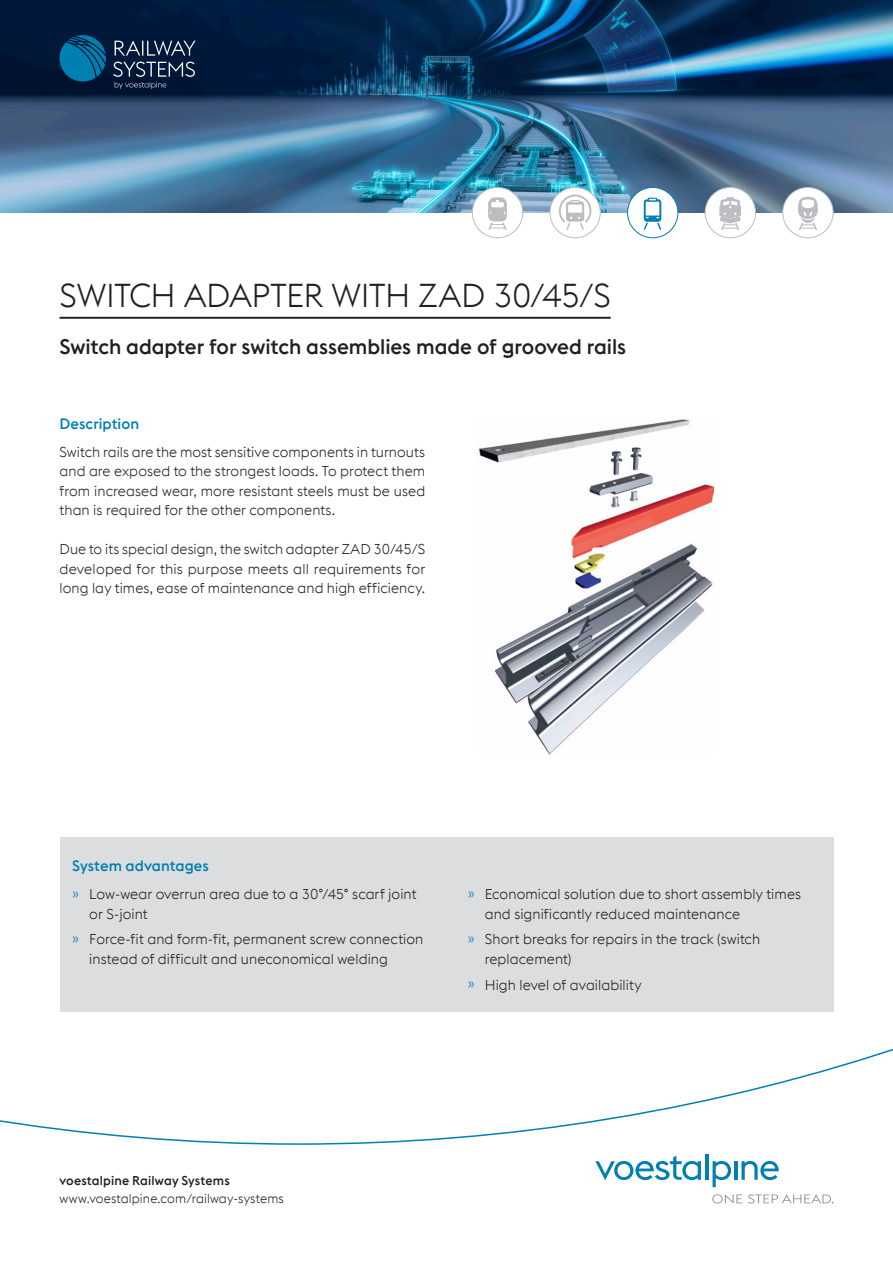
<style>
.page{position:relative;width:893px;height:1263px;background:#fff}
.page>*{position:absolute;margin:0;border:0;box-sizing:border-box;transform-origin:0 0}
.HL-1-schwarz{font:300 33px "voestalpine";letter-spacing:-.01em;color:#231f20}
.Sub-HL-1{font:500 21px "voestalpine";letter-spacing:-.005em;color:#231f20}
.Sub-HL-2-boe{font:500 15px "voestalpine";letter-spacing:.005em;color:#007fb1}
.Copy{font:300 14.25px/19.5px "voestalpine";letter-spacing:.005em;color:#231f20}
.t1{font:300 12.75px "voestalpine";letter-spacing:.01em;color:#231f20}
.t2{font:500 12.75px "voestalpine";letter-spacing:.01em;color:#231f20}
.s1{color:#007fb1}
</style>
<div class="page">
<svg style="left:0;top:1048px;width:893px;height:97px"></svg>
<svg style="left:595px;top:1156px;width:106px;height:24px"></svg>
<hr style="left:705px;top:1154px;width:3px;height:26px;background:#007fb1">
<svg style="left:713px;top:1161px;width:18px;height:26px"></svg>
<hr style="left:734px;top:1161px;width:3px;height:19px;background:#007fb1">
<svg style="left:741px;top:1161px;width:38px;height:19px"></svg>
<svg style="left:712px;top:1194px;width:30px;height:9px"></svg>
<svg style="left:748px;top:1194px;width:85px;height:9px"></svg>
<img style="left:0;top:0;width:893px;height:213px">
<svg style="left:59px;top:34px;width:47px;height:48px;background:#005985"></svg>
<svg style="left:115px;top:41px;width:81px;height:15px"></svg>
<svg style="left:113px;top:62px;width:82px;height:27px;background:#273954"></svg>
<div style="left:60px;top:838px;width:773px;height:174px;background:#dcdddf"></div>
<hr style="left:60px;top:317px;width:551px;height:2px;background:#231f20">
<img style="left:479px;top:419px;width:234px;height:336px">
<div style="left:472px;top:187px;width:51px;height:51px;background:#fff;border-radius:50%"></div>
<div style="left:472px;top:187px;width:51px;height:51px;border:1px solid #bcbdc0;border-radius:50%"></div>
<svg style="left:488px;top:197px;width:19px;height:33px"></svg>
<div style="left:550px;top:187px;width:50px;height:51px;background:#fff;border-radius:50%"></div>
<div style="left:550px;top:187px;width:51px;height:51px;border:1px solid #bcbdc0;border-radius:50%"></div>
<svg style="left:558px;top:194px;width:34px;height:37px"></svg>
<div style="left:705px;top:187px;width:50px;height:51px;background:#fff;border-radius:50%"></div>
<div style="left:705px;top:187px;width:51px;height:51px;border:1px solid #bcbdc0;border-radius:50%"></div>
<svg style="left:720px;top:197px;width:21px;height:33px"></svg>
<div style="left:783px;top:187px;width:50px;height:51px;background:#fff;border-radius:50%"></div>
<div style="left:782px;top:187px;width:51px;height:51px;border:1px solid #bcbdc0;border-radius:50%"></div>
<svg style="left:798px;top:196px;width:20px;height:35px"></svg>
<div style="left:628px;top:187px;width:50px;height:51px;background:#fff;border-radius:50%"></div>
<div style="left:627px;top:187px;width:51px;height:51px;border:1px solid #007fb1;border-radius:50%"></div>
<svg style="left:643px;top:198px;width:19px;height:32px"></svg>
<p class="HL-1-schwarz" style="left:60px;top:277px;width:553px">SWITCH ADAPTER WITH ZAD 30/45/S</p>
<p class="Sub-HL-1" style="left:60px;top:334px;width:568px">Switch adapter for switch assemblies made of grooved rails</p>
<p class="Sub-HL-2-boe" style="left:60px;top:414px;width:81px">Description</p>
<p class="Copy" style="left:60px;top:442px;width:367px;text-align:justify">Switch rails are the most sensitive components in turnouts and are exposed to the strongest loads. To protect them from increased wear, more resistant steels must be used than is required for the other components.</p>
<p class="Copy" style="left:60px;top:540px;width:367px;text-align:justify">Due to its special design, the switch adapter ZAD 30/45/S developed for this purpose meets all requirements for long lay times, ease of maintenance and high efficiency.</p>
<p class="Sub-HL-2-boe" style="left:72px;top:857px;width:138px">System advantages</p>
<p class="Copy" style="left:89px;top:884px;width:329px;text-indent:-17px"><span class="s1">»</span> Low-wear overrun area due to a 30°/45° scarf joint or S-joint</p>
<p class="Copy" style="left:89px;top:930px;width:336px;text-indent:-17px"><span class="s1">»</span> Force-fit and form-fit, permanent screw connection instead of difficult and uneconomical welding</p>
<p class="Copy" style="left:485px;top:884px;width:318px;text-indent:-17px"><span class="s1">»</span> Economical solution due to short assembly times and significantly reduced maintenance</p>
<p class="Copy" style="left:485px;top:930px;width:277px;text-indent:-17px"><span class="s1">»</span> Short breaks for repairs in the track (switch replacement)</p>
<p class="Copy" style="left:468px;top:975px;width:175px"><span class="s1">»</span> High level of availability</p>
<p class="t2" style="left:60px;top:1173px;width:172px">voestalpine Railway Systems</p>
<p class="t1" style="left:60px;top:1191px;width:226px">www.voestalpine.com/railway-systems</p>
</div>
